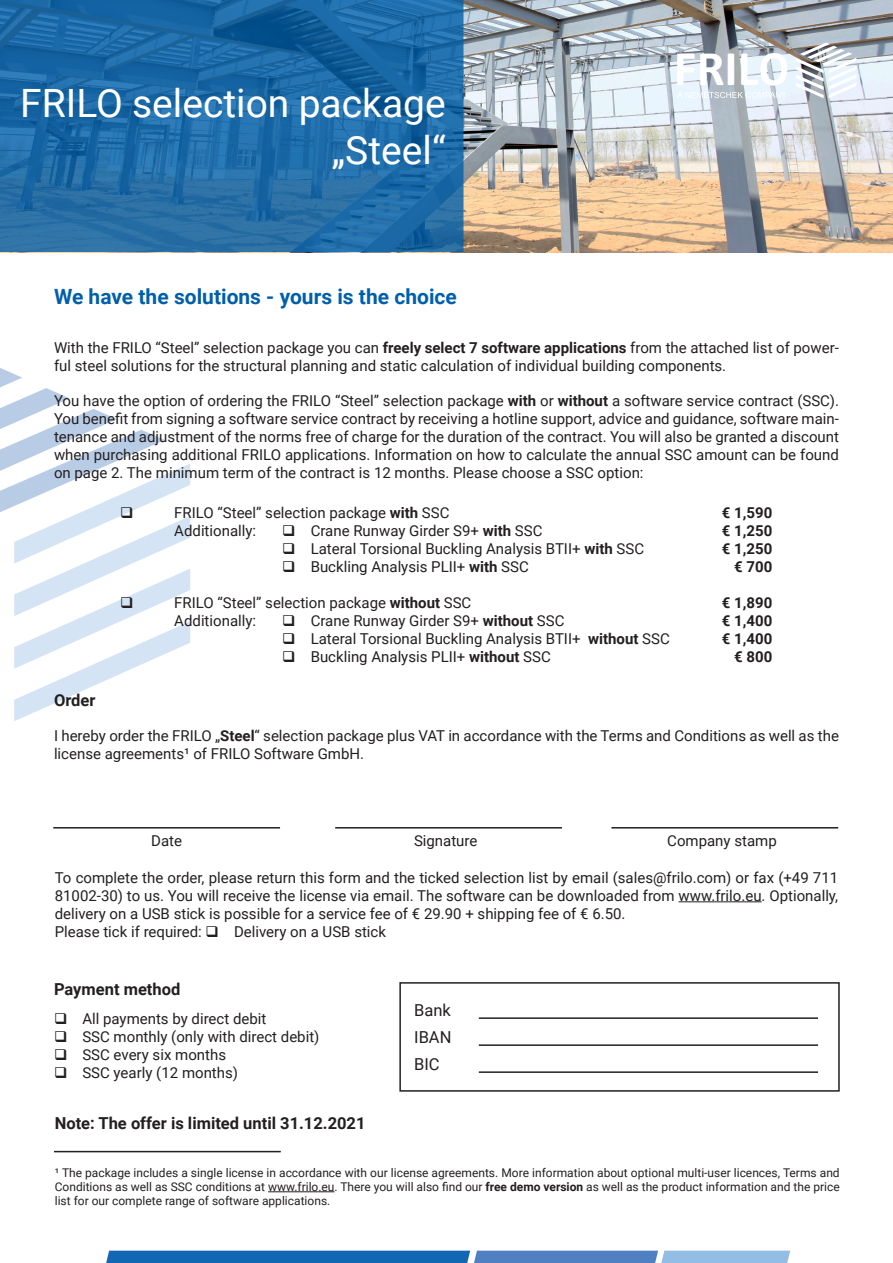
<style>
.page{position:relative;width:893px;height:1263px;background:#fff}
.page>*{position:absolute;margin:0;border:0;box-sizing:border-box;transform-origin:0 0}
.t1{font:700 49.65px "Calibri";color:#fff}
.t2{font:39px "Roboto";color:#fff}
.t3{font:700 21px "Roboto";color:#005faa}
.t4{font:700 16.5px "Roboto";color:#231f20}
.t5{font:16.5px "Roboto";color:#231f20}
.t6{font:15px/18px "Roboto";color:#231f20}
.t7{font:700 15px "Roboto";color:#231f20}
.t8{font:12px/14.4px "Roboto";color:#231f20;text-align:justify}
.s1{font-weight:700}
</style>
<div class="page">
<img style="left:463px;top:0;width:430px;height:252px">
<svg style="left:796px;top:42px;width:60px;height:56px"></svg>
<svg style="left:677px;top:92px;width:110px;height:6px"></svg>
<svg style="left:0;top:0;width:463px;height:252px;background:#1e6aa5"></svg>
<hr style="left:268px;top:1191px;width:67px;height:1px;background:#231f20">
<hr style="left:335px;top:827px;width:227px;height:1px;background:#231f20">
<hr style="left:611px;top:827px;width:227px;height:1px;background:#231f20">
<hr style="left:53px;top:827px;width:227px;height:1px;background:#231f20">
<div style="left:399px;top:982px;width:441px;height:110px;border:2px solid #231f20"></div>
<hr style="left:479px;top:1017px;width:339px;height:2px;background:#231f20">
<hr style="left:479px;top:1044px;width:339px;height:2px;background:#231f20">
<hr style="left:479px;top:1071px;width:339px;height:2px;background:#231f20">
<hr style="left:54px;top:1151px;width:227px;height:1px;background:#231f20">
<svg style="left:106px;top:1251px;width:684px;height:12px;background:#3f80c1"></svg>
<hr style="left:678px;top:901px;width:84px;height:1px;background:#231f20">
<svg style="left:0;top:368px;width:190px;height:353px"></svg>
<p class="t2" style="left:20px;top:76px;width:427px">FRILO selection package</p>
<p class="t2" style="left:332px;top:123px;width:115px">„Steel“</p>
<p class="t3" style="left:54px;top:281px;width:404px">We have the solutions - yours is the choice</p>
<p class="t1" style="left:674px;top:34px;width:117px">FRILO</p>
<p class="t6" style="left:54px;top:338px;width:786px">With the FRILO “Steel” selection package you can <span class="s1">freely select 7 software applications</span> from the attached list of power&shy;ful steel solutions for the structural planning and static calculation of individual building components.</p>
<p class="t6" style="left:54px;top:391px;width:786px;text-align:justify">You have the option of ordering the FRILO “Steel” selection package <span class="s1">with</span> or <span class="s1">without</span> a software service contract (SSC).<br>You benefit from signing a software service contract by receiving a hotline support, advice and guidance, software main&shy;tenance and adjustment of the norms free of charge for the duration of the contract. You will also be granted a discount when purchasing additional FRILO applications. Information on how to calculate the annual SSC amount can be found on page 2. The minimum term of the contract is 12 months. Please choose a SSC option:</p>
<p class="t4" style="left:54px;top:689px;width:43px">Order</p>
<p class="t6" style="left:174px;top:503px;width:277px">FRILO “Steel” selection package <span class="s1">with</span> SSC</p>
<p class="t7" style="left:722px;top:502px;width:52px">€ 1,590</p>
<p class="t6" style="left:174px;top:521px;width:83px">Additionally:</p>
<p class="t6" style="left:282px;top:521px;width:262px">❑ Crane Runway Girder S9+ <span class="s1">with</span> SSC</p>
<p class="t7" style="left:722px;top:520px;width:52px">€ 1,250</p>
<p class="t6" style="left:282px;top:539px;width:363px">❑ Lateral Torsional Buckling Analysis BTII+ <span class="s1">with</span> SSC</p>
<p class="t7" style="left:722px;top:538px;width:52px">€ 1,250</p>
<p class="t6" style="left:282px;top:557px;width:248px">❑ Buckling Analysis PLII+ <span class="s1">with</span> SSC</p>
<p class="t7" style="left:734px;top:556px;width:40px">€ 700</p>
<p class="t6" style="left:174px;top:593px;width:299px">FRILO “Steel” selection package <span class="s1">without</span> SSC</p>
<p class="t7" style="left:722px;top:592px;width:52px">€ 1,890</p>
<p class="t6" style="left:174px;top:611px;width:83px">Additionally:</p>
<p class="t6" style="left:282px;top:611px;width:284px">❑ Crane Runway Girder S9+ <span class="s1">without</span> SSC</p>
<p class="t7" style="left:722px;top:610px;width:52px">€ 1,400</p>
<p class="t6" style="left:282px;top:629px;width:389px">❑ Lateral Torsional Buckling Analysis BTII+ <span class="s1">without</span> SSC</p>
<p class="t7" style="left:722px;top:628px;width:52px">€ 1,400</p>
<p class="t6" style="left:282px;top:647px;width:270px">❑ Buckling Analysis PLII+ <span class="s1">without</span> SSC</p>
<p class="t7" style="left:734px;top:646px;width:40px">€ 800</p>
<p class="t6" style="left:54px;top:726px;width:786px">I hereby order the FRILO „<span class="s1">Steel</span>“ selection package plus VAT in accordance with the Terms and Conditions as well as the license agreements¹ of FRILO Software GmbH.</p>
<p class="t6" style="left:151px;top:831px;width:32px">Date</p>
<p class="t6" style="left:414px;top:831px;width:65px">Signature</p>
<p class="t6" style="left:667px;top:831px;width:111px">Company stamp</p>
<p class="t6" style="left:55px;top:868px;width:785px;text-align:justify">To complete the order, please return this form and the ticked selection list by email (sales@frilo.com) or fax (+49 711<br>81002-30) to us. You will receive the license via email. The software can be downloaded from www.frilo.eu. Optionally, delivery on a USB stick is possible for a service fee of € 29.90 + shipping fee of € 6.50.</p>
<p class="t6" style="left:55px;top:922px;width:333px">Please tick if required: ❑ Delivery on a USB stick</p>
<p class="t4" style="left:54px;top:978px;width:128px">Payment method</p>
<p class="t6" style="left:54px;top:1009px;width:214px">❑ All payments by direct debit</p>
<p class="t6" style="left:54px;top:1027px;width:267px">❑ SSC monthly (only with direct debit)</p>
<p class="t6" style="left:54px;top:1045px;width:174px">❑ SSC every six months</p>
<p class="t6" style="left:54px;top:1063px;width:186px">❑ SSC yearly (12 months)</p>
<p class="t4" style="left:55px;top:1111px;width:312px">Note: The offer is limited until 31.12.2021</p>
<p class="t5" style="left:414px;top:999px;width:38px">Bank</p>
<p class="t5" style="left:414px;top:1026px;width:39px">IBAN</p>
<p class="t5" style="left:414px;top:1053px;width:27px">BIC</p>
<p class="t8" style="left:55px;top:1164px;width:786px">¹ The package includes a single license in accordance with our license agreements. More information about optional multi-user licences, Terms and Conditions as well as SSC conditions at www.frilo.eu. There you will also find our <span class="s1">free demo version</span> as well as the product information and the price list for our complete range of software applications.</p>
</div>
